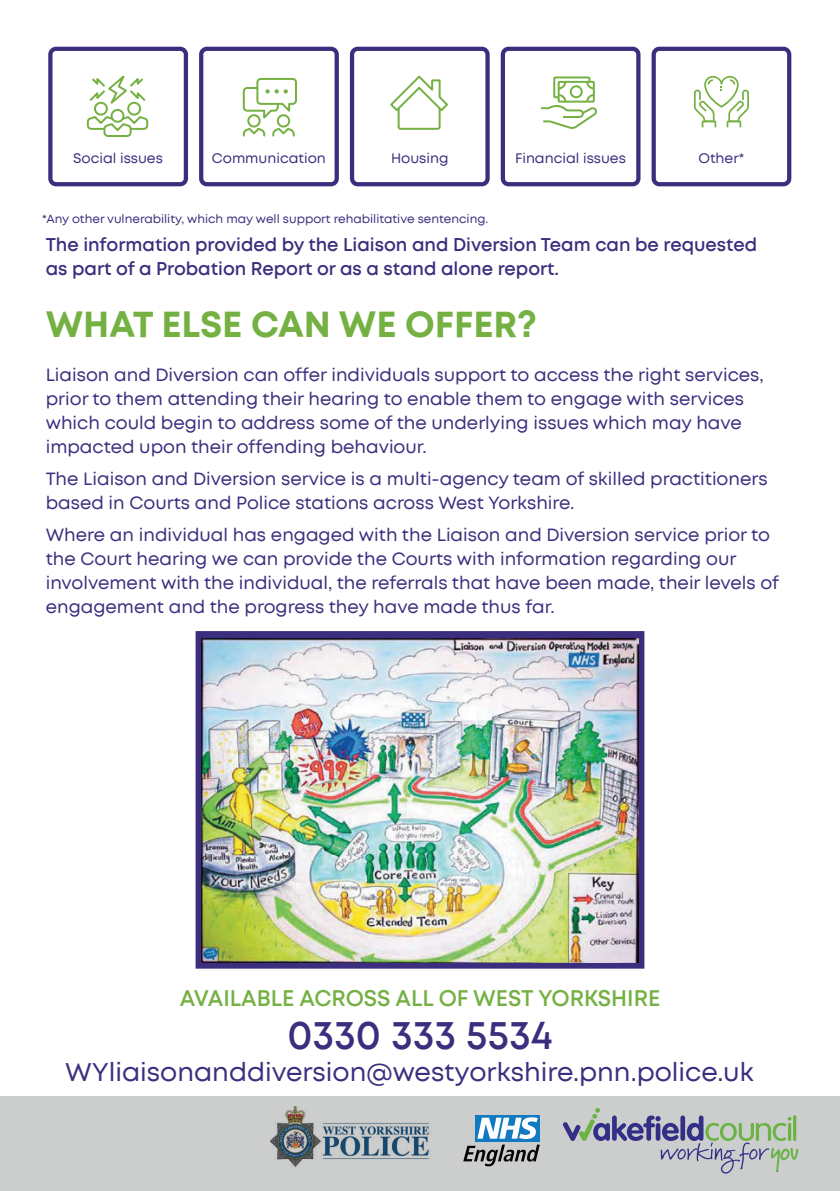
<style>
.page{position:relative;width:840px;height:1191px;background:#fff}
.page>*{position:absolute;margin:0;border:0;box-sizing:border-box;transform-origin:0 0}
.t1{font:600 40px "Mont";color:#3c2e7e}
.t2{font:700 36px "Mont";color:#74b042}
.t3{font:26px "Mont";color:#3c2e7e}
.t4{font:600 22px "Mont";color:#74b042}
.t5{font:18px/24px "Mont";color:#3c2e7e}
.t6{font:600 18px/24px "Mont";color:#3c2e7e}
.t7{font:14px "Mont";color:#3c2e7e}
.t8{font:12px "Mont";color:#3c2e7e}
</style>
<div class="page">
<div style="left:195px;top:631px;width:449px;height:337px;border:9px solid #3c2e7e"></div>
<img style="left:201px;top:639px;width:437px;height:323px">
<div style="left:500px;top:47px;width:140px;height:139px;border:4px solid #3c2e7e;border-radius:6px"></div>
<div style="left:199px;top:47px;width:139px;height:139px;border:4px solid #3c2e7e;border-radius:6px"></div>
<svg style="left:538px;top:76px;width:60px;height:111px"></svg>
<div style="left:350px;top:47px;width:139px;height:139px;border:4px solid #3c2e7e;border-radius:6px"></div>
<svg style="left:694px;top:76px;width:54px;height:51px"></svg>
<div style="left:651px;top:47px;width:139px;height:139px;border:4px solid #3c2e7e;border-radius:6px"></div>
<div style="left:48px;top:47px;width:140px;height:139px;border:4px solid #3c2e7e;border-radius:6px"></div>
<svg style="left:390px;top:75px;width:58px;height:55px"></svg>
<svg style="left:242px;top:77px;width:55px;height:60px"></svg>
<svg style="left:86px;top:75px;width:63px;height:62px"></svg>
<div style="left:0;top:1096px;width:839px;height:95px;background:#cccdcd"></div>
<svg style="left:563px;top:1107px;width:235px;height:66px"></svg>
<hr style="left:787px;top:1123px;width:3px;height:18px;background:#6bb344;border-radius:2px">
<hr style="left:792px;top:1115px;width:3px;height:26px;background:#6bb344;border-radius:2px">
<div style="left:475px;top:1115px;width:65px;height:26px;background:#127ac0"></div>
<svg style="left:463px;top:1117px;width:76px;height:49px"></svg>
<img style="left:270px;top:1106px;width:159px;height:61px">
<p class="t7" style="left:73px;top:152px;width:91px">Social issues</p>
<p class="t7" style="left:212px;top:152px;width:115px">Communication</p>
<p class="t7" style="left:391px;top:152px;width:59px">Housing</p>
<p class="t7" style="left:515px;top:152px;width:112px">Financial issues</p>
<p class="t7" style="left:698px;top:152px;width:47px">Other*</p>
<p class="t8" style="left:42px;top:213px;width:447px">*Any other vulnerability, which may well support rehabilitative sentencing.</p>
<p class="t6" style="left:46px;top:234px;width:712px">The information provided by the Liaison and Diversion Team can be requested as part of a Probation Report or as a stand alone report.</p>
<h2 class="t2" style="left:46px;top:307px;width:492px">WHAT ELSE CAN WE OFFER?</h2>
<p class="t5" style="left:46px;top:364px;width:719px">Liaison and Diversion can offer individuals support to access the right services, prior to them attending their hearing to enable them to engage with services which could begin to address some of the underlying issues which may have impacted upon their offending behaviour.</p>
<p class="t5" style="left:46px;top:468px;width:723px">The Liaison and Diversion service is a multi-agency team of skilled practitioners based in Courts and Police stations across West Yorkshire.</p>
<p class="t5" style="left:46px;top:524px;width:734px">Where an individual has engaged with the Liaison and Diversion service prior to the Court hearing we can provide the Courts with information regarding our involvement with the individual, the referrals that have been made, their levels of engagement and the progress they have made thus far.</p>
<p class="t4" style="left:180px;top:987px;width:481px">AVAILABLE ACROSS ALL OF WEST YORKSHIRE</p>
<h1 class="t1" style="left:287px;top:1015px;width:266px">0330 333 5534</h1>
<h3 class="t3" style="left:65px;top:1059px;width:690px">WYliaisonanddiversion@westyorkshire.pnn.police.uk</h3>
</div>
